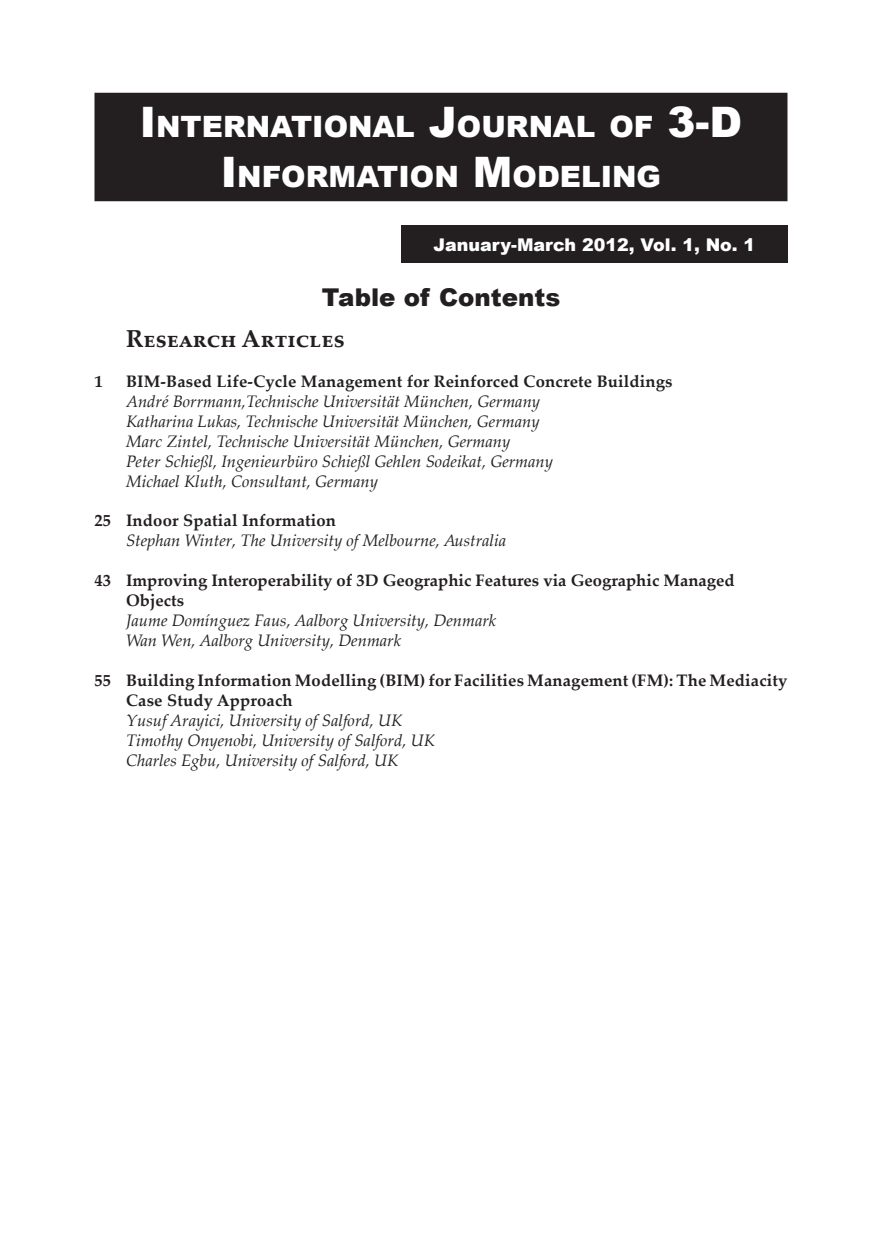
<style>
.page{position:relative;width:882px;height:1260px;background:#fff}
.page>*{position:absolute;margin:0;border:0;box-sizing:border-box;transform-origin:0 0}
.t1{font:900 29.4px/50.4px "Arial";color:#fff;text-align:center}
.t2{font:700 24.5px "Palatino Linotype";color:#231f20}
.t3{font:900 24.5px "Arial";color:#231f20}
.t4{font:900 17.5px "Arial";color:#fff}
.t5{font:italic 16.62px/19.9px "Palatino Linotype";color:#231f20}
.t6{font:700 16.62px/19.9px "Palatino Linotype";letter-spacing:.01em;color:#231f20}
.s1{font-size:42px}
</style>
<div class="page">
<div style="left:401px;top:226px;width:387px;height:37px;background:#231f20"></div>
<div style="left:95px;top:94px;width:692px;height:106px;background:#231f20"></div>
<div style="left:94px;top:93px;width:694px;height:108px;border:2px solid #231f20"></div>
<h1 class="t1" style="left:140px;top:100px;width:604px"><span class="s1">I</span>NTERNATIONAL <span class="s1">J</span>OURNAL OF <span class="s1">3-D<br>I</span>NFORMATION <span class="s1">M</span>ODELING</h1>
<p class="t4" style="left:434px;top:232px;width:323px">January-March 2012, Vol. 1, No. 1</p>
<h2 class="t3" style="left:322px;top:279px;width:240px">Table of Contents</h2>
<h2 class="t2" style="left:126px;top:321px;width:220px">Research Articles</h2>
<p class="t6" style="left:95px;top:371px;width:10px">1</p>
<p class="t6" style="left:126px;top:371px;width:548px">BIM-Based Life-Cycle Management for Reinforced Concrete Buildings</p>
<p class="t5" style="left:126px;top:390px;width:429px">André Borrmann,Technische Universität München, Germany Katharina Lukas, Technische Universität München, Germany Marc Zintel, Technische Universität München, Germany<br>Peter Schießl, Ingenieurbüro Schießl Gehlen Sodeikat, Germany Michael Kluth, Consultant, Germany</p>
<p class="t6" style="left:95px;top:510px;width:243px">25 Indoor Spatial Information</p>
<p class="t5" style="left:126px;top:530px;width:382px">Stephan Winter, The University of Melbourne, Australia</p>
<p class="t6" style="left:126px;top:570px;width:610px;text-indent:-32px">43 Improving Interoperability of 3D Geographic Features via Geographic Managed<br>Objects</p>
<p class="t5" style="left:126px;top:610px;width:372px">Jaume Domínguez Faus, Aalborg University, Denmark<br>Wan Wen, Aalborg University, Denmark</p>
<p class="t6" style="left:126px;top:670px;width:663px;text-indent:-32px">55 Building Information Modelling (BIM) for Facilities Management (FM): The Mediacity<br>Case Study Approach</p>
<p class="t5" style="left:126px;top:710px;width:310px">Yusuf Arayici, University of Salford, UK<br>Timothy Onyenobi, University of Salford, UK<br>Charles Egbu, University of Salford, UK</p>
</div>
